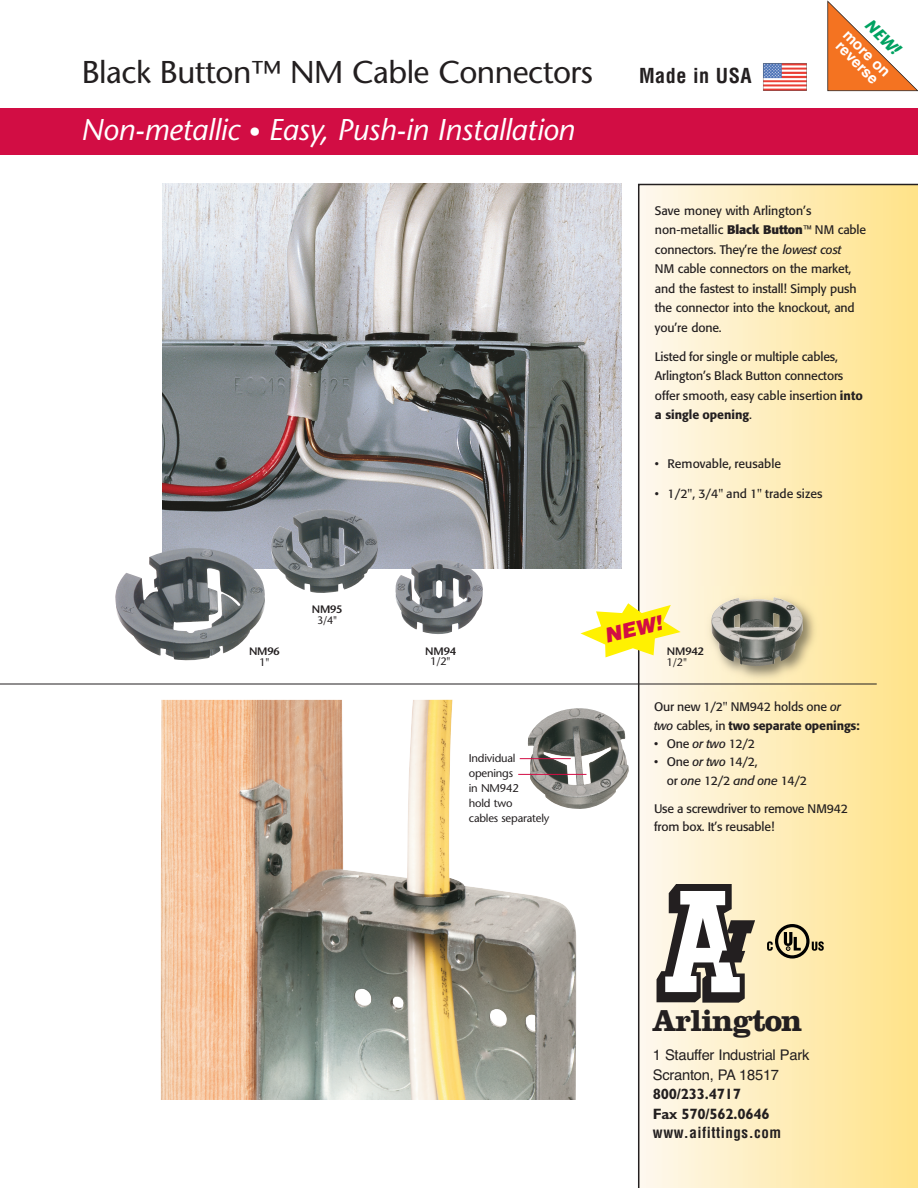
<style>
.page{position:relative;width:918px;height:1188px;background:#fff}
.page>*{position:absolute;margin:0;border:0;box-sizing:border-box;transform-origin:0 0}
.t1{font:31.5px "Stone Sans";letter-spacing:-.015em;color:#231f20}
.t2{font:700 31.5px "Clarendon";letter-spacing:-.035em;color:#231f20}
.t3{font:italic 30px "Stone Sans";letter-spacing:-.01em;color:#fff}
.t4{font:italic 900 20.25px "Helvetica";color:#d20d44}
.t5{font:700 condensed 20.1px "Helvetica";letter-spacing:.025em;color:#231f20}
.t6{font:italic 700 16.5px "Stone Sans";color:#00a261}
.t7{font:700 15px/19.5px "Gill Sans";letter-spacing:-.015em;color:#231f20}
.t8{font:700 condensed 15px "Helvetica";letter-spacing:.035em;color:#231f20}
.t9{font:700 15px/13.5px "Helvetica";color:#fff}
.t10{font:14.7px/19.5px "Helvetica";letter-spacing:-.015em;color:#231f20}
.t11{font:12.3px/19.5px "Formata";letter-spacing:-.01em;color:#231f20}
.t12{font:12.3px/18.5px "Formata";letter-spacing:-.03em;color:#231f20}
.t13{font:11.25px/15px "Stone Sans";letter-spacing:-.015em;color:#231f20}
.t14{font:600 10.8px "Stone Sans";letter-spacing:-.015em;color:#231f20}
.t15{font:10.8px "Stone Sans";color:#231f20}
.s1{font-size:24px}
.s2{font-weight:700}
.s3{font-style:italic}
.s4{font-weight:500}
</style>
<div class="page">
<svg style="left:638px;top:184px;width:280px;height:1004px;background:#fcebb8"></svg>
<div style="left:0;top:109px;width:918px;height:46px;background:#d20d44"></div>
<svg style="left:827px;top:0;width:91px;height:92px"></svg>
<svg style="left:657px;top:884px;width:98px;height:119px"></svg>
<img style="left:763px;top:63px;width:44px;height:28px">
<img style="left:162px;top:184px;width:460px;height:385px">
<img style="left:395px;top:559px;width:88px;height:75px">
<img style="left:271px;top:509px;width:107px;height:84px">
<img style="left:115px;top:548px;width:150px;height:112px">
<img style="left:576px;top:708px;width:53px;height:101px">
<img style="left:701px;top:587px;width:130px;height:105px">
<img style="left:711px;top:597px;width:92px;height:69px">
<svg style="left:580px;top:603px;width:101px;height:54px"></svg>
<hr style="left:518px;top:774px;width:68px;height:1px;background:#d20d44">
<img style="left:161px;top:700px;width:415px;height:400px">
<hr style="left:0;top:684px;width:877px;height:1px;background:#231f20">
<svg style="left:767px;top:924px;width:57px;height:34px;background:#b2a57e"></svg>
<h1 class="t1" style="left:82px;top:60px;width:513px">Black Button™ NM Cable Connectors</h1>
<h2 class="t3" style="left:81px;top:118px;width:495px">Non-metallic <span class="s1">•</span> Easy, Push-in Installation</h2>
<h3 class="t5" style="left:639px;top:64px;width:114px">Made in USA</h3>
<h3 class="t6" style="left:873px;top:18px;width:43px;rotate:45deg">NEW!</h3>
<p class="t9" style="left:850px;top:27px;width:61px;rotate:45deg">more on reverse</p>
<p class="t11" style="left:655px;top:202px;width:213px">Save money with Arlington’s non-metallic <span class="s2">Black Button</span><span class="s3">™</span> NM cable connectors. They’re the <span class="s3">lowest cost<br></span>NM cable connectors on the market, and the fastest to install! Simply push the connector into the knockout, and you’re done.</p>
<p class="t11" style="left:655px;top:348px;width:209px">Listed for single or multiple cables, Arlington’s Black Button connectors offer smooth, easy cable insertion <span class="s4">into a single opening</span>.</p>
<p class="t11" style="left:655px;top:455px;width:128px">• Removable, reusable</p>
<p class="t11" style="left:655px;top:484px;width:169px">• 1/2", 3/4" and 1" trade sizes</p>
<p class="t14" style="left:249px;top:647px;width:32px">NM96</p>
<p class="t15" style="left:259px;top:658px;width:12px">1"</p>
<p class="t14" style="left:312px;top:605px;width:32px">NM95</p>
<p class="t15" style="left:317px;top:616px;width:22px">3/4"</p>
<p class="t14" style="left:425px;top:647px;width:32px">NM94</p>
<p class="t15" style="left:431px;top:657px;width:22px">1/2"</p>
<p class="t13" style="left:469px;top:751px;width:82px">Individual openings<br>in NM942<br>hold two<br>cables separately</p>
<h3 class="t4" style="left:602px;top:625px;width:60px;rotate:-14deg">NEW!</h3>
<p class="t14" style="left:667px;top:647px;width:38px">NM942</p>
<p class="t15" style="left:667px;top:658px;width:22px">1/2"</p>
<p class="t11" style="left:654px;top:699px;width:207px;line-height:18.5px">Our new 1/2" NM942 holds one <span class="s3">or two</span> cables, in <span class="s4">two separate openings:</span></p>
<p class="t11" style="left:654px;top:735px;width:103px">• One <span class="s3">or two</span> 12/2</p>
<p class="t12" style="left:667px;top:754px;width:142px;text-indent:-13px">• One <span class="s3">or two</span> 14/2,<br>or <span class="s3">one</span> 12/2 <span class="s3">and one</span> 14/2</p>
<p class="t11" style="left:654px;top:801px;width:195px;line-height:18.5px">Use a screwdriver to remove NM942 from box. It’s reusable!</p>
<h1 class="t2" style="left:652px;top:1010px;width:152px">Arlington</h1>
<p class="t10" style="left:653px;top:1045px;width:158px">1 Stauffer Industrial Park<br>Scranton, PA 18517</p>
<p class="t7" style="left:653px;top:1086px;width:118px">800/233.4717<br>Fax 570/562.0646</p>
<p class="t8" style="left:653px;top:1124px;width:130px">www.aifittings.com</p>
</div>
